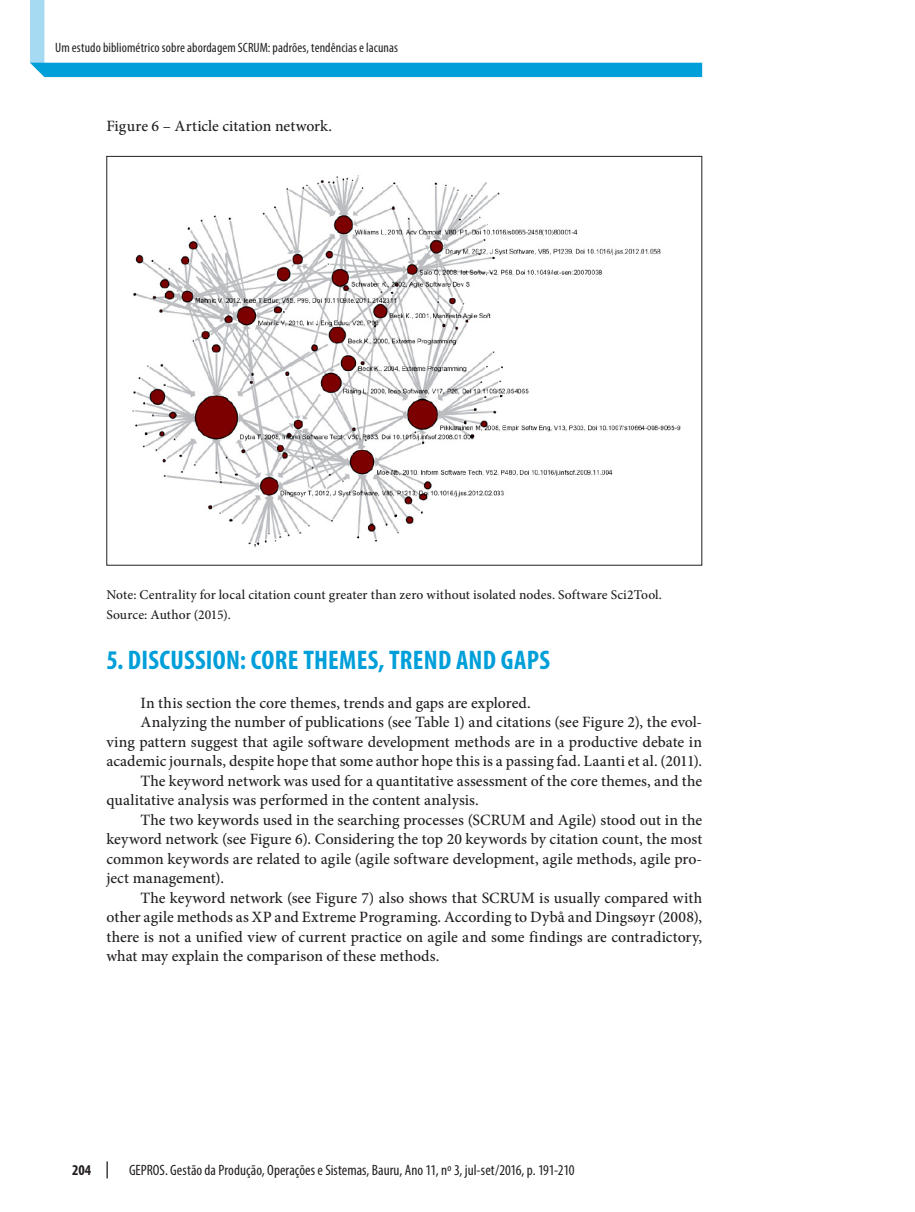
<style>
.page{position:relative;width:915px;height:1212px;background:#fff}
.page>*{position:absolute;margin:0;border:0;box-sizing:border-box;transform-origin:0 0}
.titulo_1{font:700 condensed 27px "Myriad Pro";letter-spacing:.01em;color:#009fda}
.texto_corrido{font:500 15.75px/19.5px "Minion Pro";color:#231f20;text-align:justify}
.t1{font:condensed 15px "Myriad Pro";color:#231f20}
.t2{font:700 condensed 15px "Myriad Pro";color:#231f20}
.fonte{font:500 13.5px "Minion Pro";letter-spacing:.005em;color:#231f20}
.t3{font:condensed 13.5px "Myriad Pro";letter-spacing:.01em;color:#231f20}
</style>
<div class="page">
<svg style="left:30px;top:0;width:672px;height:77px"></svg>
<svg style="left:106px;top:1161px;width:2px;height:17px"></svg>
<img style="left:132px;top:175px;width:549px;height:373px">
<p class="t3" style="left:55px;top:39px;width:344px">Um estudo bibliométrico sobre abordagem SCRUM: padrões, tendências e lacunas</p>
<p class="texto_corrido" style="left:106px;top:116px;width:227px">Figure 6 – Article citation network.</p>
<p class="fonte" style="left:106px;top:586px;width:557px">Note: Centrality for local citation count greater than zero without isolated nodes. Software Sci2Tool.</p>
<p class="fonte" style="left:106px;top:606px;width:126px">Source: Author (2015).</p>
<p class="titulo_1" style="left:106px;top:643px;width:445px">5. DISCUSSION: CORE THEMES, TREND AND GAPS</p>
<p class="texto_corrido" style="left:140px;top:693px;width:392px">In this section the core themes, trends and gaps are explored.</p>
<p class="texto_corrido" style="left:106px;top:712px;width:597px;text-indent:34px">Analyzing the number of publications (see Table 1) and citations (see Figure 2), the evol&shy;ving pattern suggest that agile software development methods are in a productive debate in academic journals, despite hope that some author hope this is a passing fad. Laanti et al. (2011).</p>
<p class="texto_corrido" style="left:106px;top:771px;width:597px;text-indent:34px">The keyword network was used for a quantitative assessment of the core themes, and the qualitative analysis was performed in the content analysis.</p>
<p class="texto_corrido" style="left:106px;top:810px;width:597px;text-indent:34px">The two keywords used in the searching processes (SCRUM and Agile) stood out in the keyword network (see Figure 6). Considering the top 20 keywords by citation count, the most common keywords are related to agile (agile software development, agile methods, agile pro&shy;ject management).</p>
<p class="texto_corrido" style="left:106px;top:888px;width:597px;text-indent:34px">The keyword network (see Figure 7) also shows that SCRUM is usually compared with other agile methods as XP and Extreme Programing. According to Dybå and Dingsøyr (2008), there is not a unified view of current practice on agile and some findings are contradictory, what may explain the comparison of these methods.</p>
<p class="t2" style="left:72px;top:1161px;width:21px">204</p>
<p class="t1" style="left:129px;top:1161px;width:447px">GEPROS. Gestão da Produção, Operações e Sistemas, Bauru, Ano 11, nº 3, jul-set/2016, p. 191-210</p>
</div>
